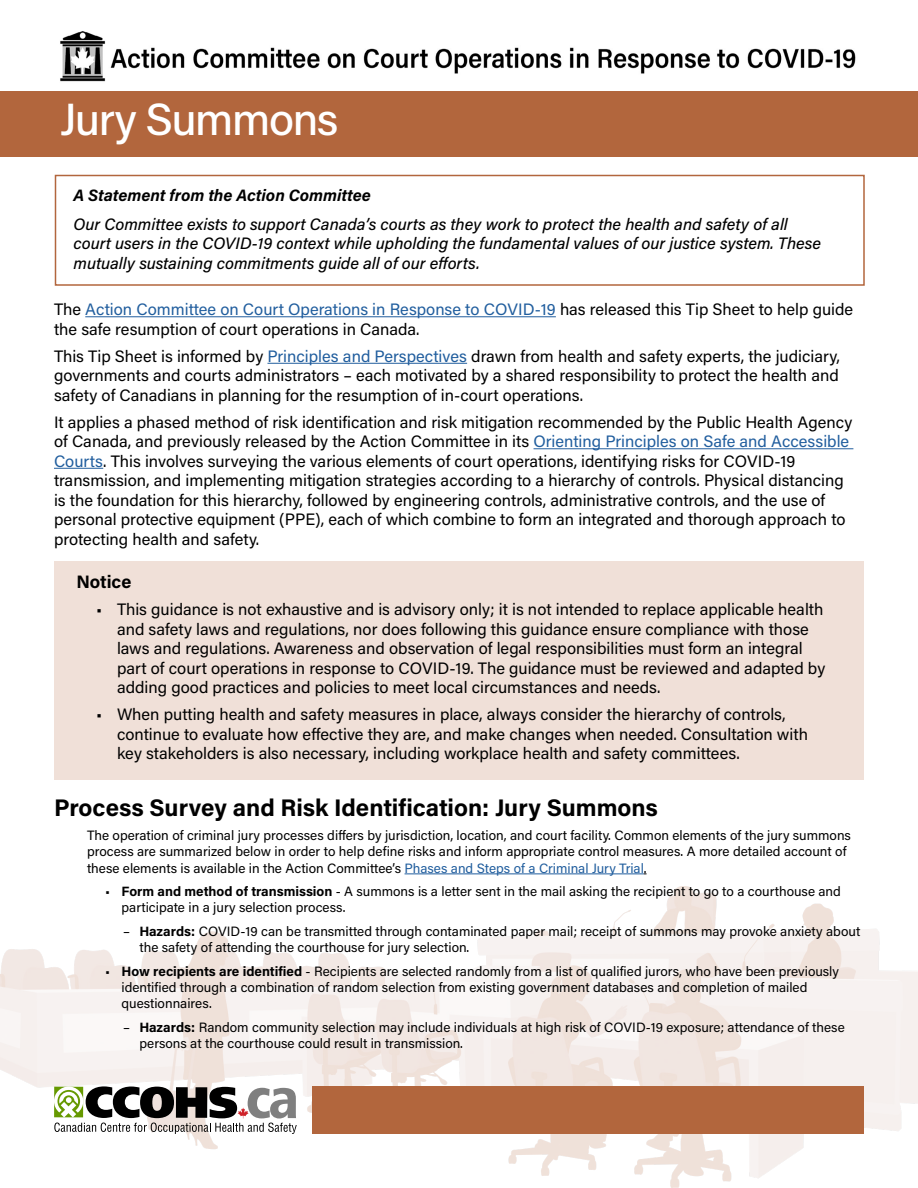
<style>
.page{position:relative;width:918px;height:1188px;background:#fff}
.page>*{position:absolute;margin:0;border:0;box-sizing:border-box;transform-origin:0 0}
.sector{font:500 45px "Acumin Pro";letter-spacing:-.03em;color:#fff}
.subheads_no_bar{font:700 24px "Acumin Pro";color:#000}
.Notice_heading{font:700 18px "Acumin Pro";color:#000}
.intro_text{font:16.5px/19.5px "Acumin Pro";color:#000}
.Notice{font:16.5px/19.5px "Acumin Pro";color:#000}
.Statement{font:italic 500 16.5px/19.5px "Acumin Pro";color:#000}
.Statement_heading{font:italic 700 16.5px "Acumin Pro";color:#000}
.body_bullets{font:13.5px/16.2px "Acumin Pro";color:#000}
.body_no_bullets{font:13.5px/16.2px "Acumin Pro";color:#000}
.sub_body_bullets{font:13.5px/16.2px "Acumin Pro";color:#000}
.s1{color:#215e9e}
.s2{font-weight:700}
</style>
<div class="page">
<div style="left:0;top:91px;width:918px;height:65px;background:#b2663d"></div>
<img style="left:60px;top:31px;width:796px;height:51px">
<img style="left:0;top:886px;width:918px;height:301px">
<div style="left:313px;top:1086px;width:551px;height:48px;background:#b2663d"></div>
<div style="left:55px;top:175px;width:810px;height:111px;border:2px solid #b2663d"></div>
<hr style="left:85px;top:316px;width:471px;height:1px;background:#215e9e">
<hr style="left:267px;top:363px;width:200px;height:1px;background:#215e9e">
<hr style="left:534px;top:448px;width:319px;height:1px;background:#215e9e">
<hr style="left:54px;top:468px;width:49px;height:1px;background:#215e9e">
<div style="left:54px;top:561px;width:810px;height:42px;background:#f0e0d8"></div>
<div style="left:54px;top:590px;width:810px;height:124px;background:#f0e0d8"></div>
<div style="left:54px;top:694px;width:810px;height:86px;background:#f0e0d8"></div>
<hr style="left:405px;top:874px;width:239px;height:1px;background:#215e9e">
<svg style="left:54px;top:1086px;width:243px;height:48px"></svg>
<p class="sector" style="left:60px;top:88px;width:280px">Jury Summons</p>
<p class="Statement_heading" style="left:74px;top:184px;width:299px">A Statement from the Action Committee</p>
<p class="Statement" style="left:74px;top:213px;width:749px">Our Committee exists to support Canada’s courts as they work to protect the health and safety of all court users in the COVID-19 context while upholding the fundamental values of our justice system. These mutually sustaining commitments guide all of our efforts.</p>
<p class="intro_text" style="left:54px;top:299px;width:801px">The <span class="s1">Action Committee on Court Operations in Response to COVID-19</span> has released this Tip Sheet to help guide the safe resumption of court operations in Canada.</p>
<p class="intro_text" style="left:54px;top:345px;width:787px;text-align:justify">This Tip Sheet is informed by <span class="s1">Principles and Perspectives</span> drawn from health and safety experts, the judiciary, governments and courts administrators – each motivated by a shared responsibility to protect the health and safety of Canadians in planning for the resumption of in-court operations.</p>
<p class="intro_text" style="left:54px;top:411px;width:800px">It applies a phased method of risk identification and risk mitigation recommended by the Public Health Agency of Canada, and previously released by the Action Committee in its <span class="s1">Orienting Principles on Safe and Accessible Courts</span>. This involves surveying the various elements of court operations, identifying risks for COVID-19 transmission, and implementing mitigation strategies according to a hierarchy of controls. Physical distancing is the foundation for this hierarchy, followed by engineering controls, administrative controls, and the use of personal protective equipment (PPE), each of which combine to form an integrated and thorough approach to protecting health and safety.</p>
<p class="Notice_heading" style="left:76px;top:569px;width:56px">Notice</p>
<p class="Notice" style="left:117px;top:599px;width:710px;text-indent:-21px">• This guidance is not exhaustive and is advisory only; it is not intended to replace applicable health and safety laws and regulations, nor does following this guidance ensure compliance with those laws and regulations. Awareness and observation of legal responsibilities must form an integral part of court operations in response to COVID-19. The guidance must be reviewed and adapted by adding good practices and policies to meet local circumstances and needs.</p>
<p class="Notice" style="left:117px;top:704px;width:693px;text-indent:-21px">• When putting health and safety measures in place, always consider the hierarchy of controls, continue to evaluate how effective they are, and make changes when needed. Consultation with key stakeholders is also necessary, including workplace health and safety committees.</p>
<p class="subheads_no_bar" style="left:54px;top:791px;width:605px">Process Survey and Risk Identification: Jury Summons</p>
<p class="body_no_bullets" style="left:87px;top:827px;width:765px">The operation of criminal jury processes differs by jurisdiction, location, and court facility. Common elements of the jury summons process are summarized below in order to help define risks and inform appropriate control measures. A more detailed account of these elements is available in the Action Committee’s <span class="s1">Phases and Steps of a Criminal Jury Trial</span>.</p>
<p class="body_bullets" style="left:122px;top:883px;width:721px;text-indent:-16px">• <span class="s2">Form and method of transmission</span> - A summons is a letter sent in the mail asking the recipient to go to a courthouse and participate in a jury selection process.</p>
<p class="sub_body_bullets" style="left:140px;top:923px;width:722px;text-indent:-16px">– <span class="s2">Hazards:</span> COVID-19 can be transmitted through contaminated paper mail; receipt of summons may provoke anxiety about the safety of attending the courthouse for jury selection.</p>
<p class="body_bullets" style="left:122px;top:963px;width:719px;text-indent:-16px">• <span class="s2">How recipients are identified</span> - Recipients are selected randomly from a list of qualified jurors, who have been previously identified through a combination of random selection from existing government databases and completion of mailed questionnaires.</p>
<p class="sub_body_bullets" style="left:140px;top:1019px;width:707px;text-indent:-16px">– <span class="s2">Hazards:</span> Random community selection may include individuals at high risk of COVID-19 exposure; attendance of these persons at the courthouse could result in transmission.</p>
</div>
